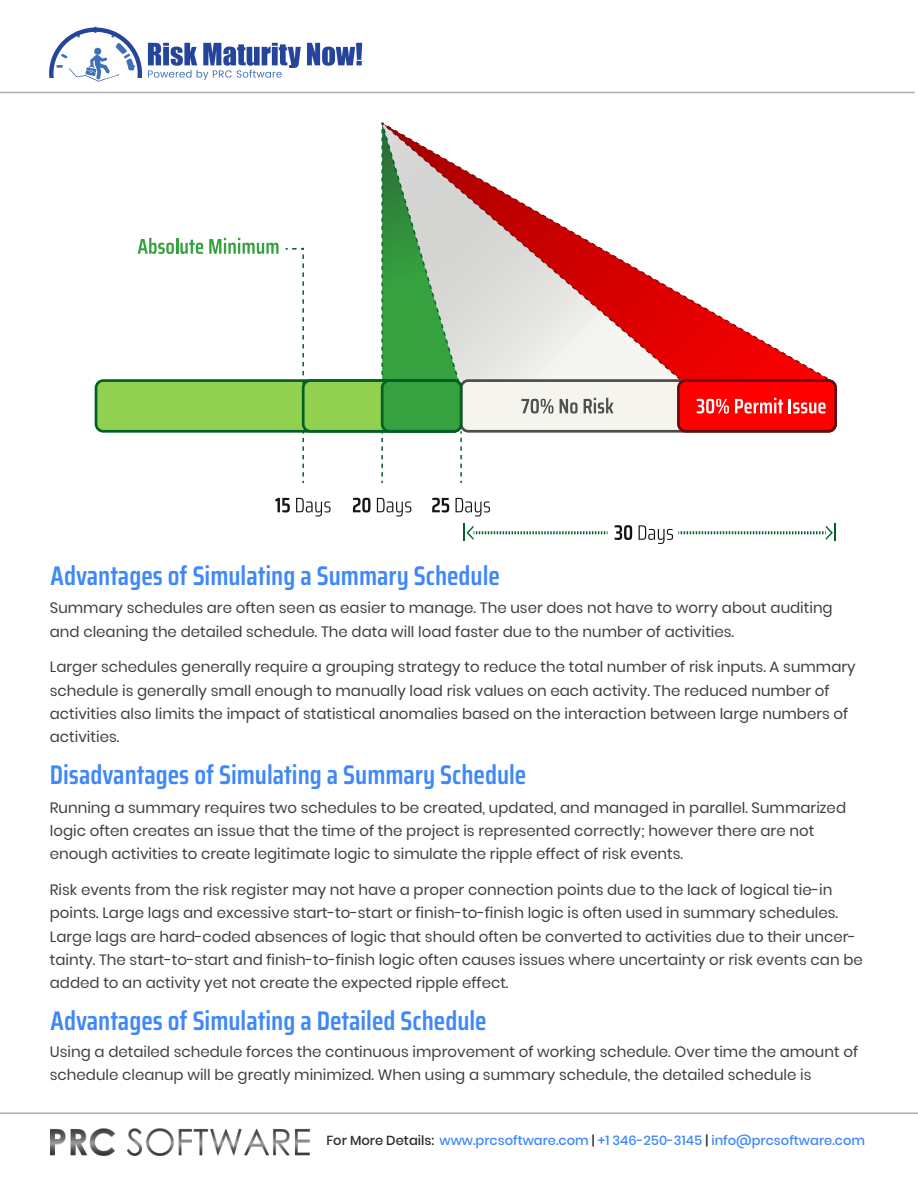
<style>
.page{position:relative;width:918px;height:1188px;background:#fff}
.page>*{position:absolute;margin:0;border:0;box-sizing:border-box;transform-origin:0 0}
.t1{font:600 27px "Saira Condensed";color:#3f88f9}
.t2{font:15px/23.4px "Poppins";color:#404041}
.t3{font:500 13.2px "Poppins";color:#4088f9}
.s1{color:#2d2d2d}
.s2{color:#2b2b2b}
</style>
<div class="page">
<svg style="left:275px;top:498px;width:15px;height:14px"></svg>
<svg style="left:296px;top:498px;width:35px;height:19px"></svg>
<svg style="left:353px;top:498px;width:18px;height:14px"></svg>
<svg style="left:377px;top:498px;width:34px;height:19px"></svg>
<svg style="left:432px;top:498px;width:17px;height:14px"></svg>
<svg style="left:456px;top:498px;width:34px;height:19px"></svg>
<svg style="left:615px;top:525px;width:17px;height:15px"></svg>
<svg style="left:95px;top:122px;width:742px;height:361px"></svg>
<svg style="left:639px;top:523px;width:197px;height:21px"></svg>
<svg style="left:464px;top:523px;width:144px;height:18px"></svg>
<img style="left:51px;top:1128px;width:259px;height:28px">
<hr style="left:0;top:1112px;width:918px;height:2px;background:#414142">
<svg style="left:307px;top:43px;width:55px;height:23px"></svg>
<svg style="left:148px;top:43px;width:153px;height:37px"></svg>
<svg style="left:49px;top:27px;width:93px;height:55px"></svg>
<hr style="left:0;top:92px;width:915px;height:1px;background:#414142">
<h1 class="t1" style="left:51px;top:555px;width:451px">Advantages of Simulating a Summary Schedule</h1>
<p class="t2" style="left:50px;top:597px;width:784px">Summary schedules are often seen as easier to manage. The user does not have to worry about auditing and cleaning the detailed schedule. The data will load faster due to the number of activities.</p>
<p class="t2" style="left:50px;top:655px;width:807px">Larger schedules generally require a grouping strategy to reduce the total number of risk inputs. A summary schedule is generally small enough to manually load risk values on each activity. The reduced number of activities also limits the impact of statistical anomalies based on the interaction between large numbers of activities.</p>
<h1 class="t1" style="left:50px;top:754px;width:478px">Disadvantages of Simulating a Summary Schedule</h1>
<p class="t2" style="left:50px;top:796px;width:798px">Running a summary requires two schedules to be created, updated, and managed in parallel. Summarized logic often creates an issue that the time of the project is represented correctly; however there are not enough activities to create legitimate logic to simulate the ripple effect of risk events.</p>
<p class="t2" style="left:50px;top:878px;width:814px">Risk events from the risk register may not have a proper connection points due to the lack of logical tie-in points. Large lags and excessive start-to-start or finish-to-finish logic is often used in summary schedules.<br>Large lags are hard-coded absences of logic that should often be converted to activities due to their uncer&shy;tainty. The start-to-start and finish-to-finish logic often causes issues where uncertainty or risk events can be added to an activity yet not create the expected ripple effect.</p>
<h1 class="t1" style="left:51px;top:1000px;width:438px">Advantages of Simulating a Detailed Schedule</h1>
<p class="t2" style="left:50px;top:1040px;width:810px">Using a detailed schedule forces the continuous improvement of working schedule. Over time the amount of schedule cleanup will be greatly minimized. When using a summary schedule, the detailed schedule is</p>
<p class="t3" style="left:326px;top:1133px;width:540px"><span class="s1">For More Details:</span> www.prcsoftware.com <span class="s2">|</span> +1 346-250-3145 <span class="s2">|</span> info@prcsoftware.com</p>
</div>
